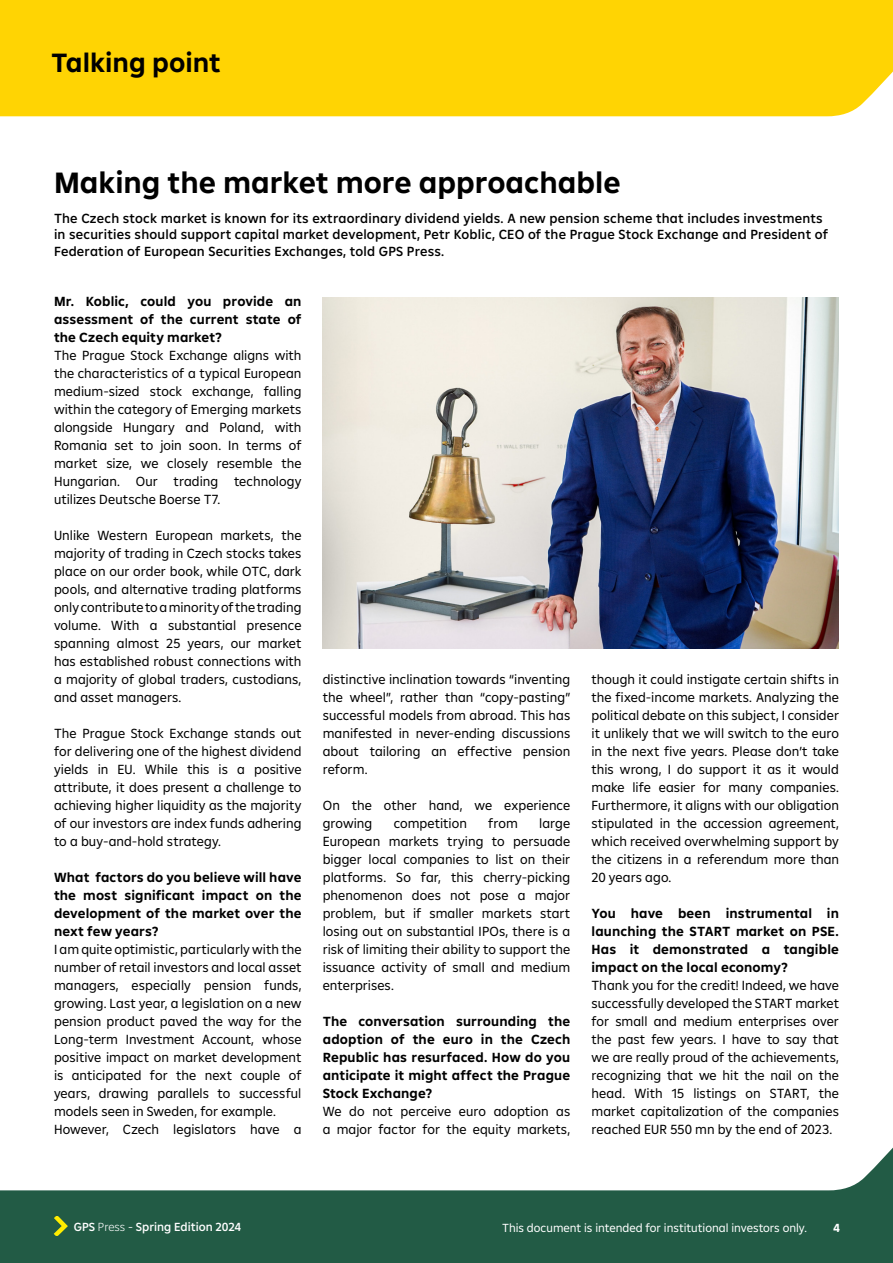
<style>
.page{position:relative;width:893px;height:1263px;background:#fff}
.page>*{position:absolute;margin:0;border:0;box-sizing:border-box;transform-origin:0 0}
.t1{font:700 30px "Amalia";color:#000}
.t2{font:700 27px "Amalia";color:#000}
.t3{font:13.5px/18px "Amalia";letter-spacing:.005em;color:#000;text-align:justify}
.t4{font:700 13.5px/18px "Amalia";letter-spacing:.01em;color:#000;text-align:justify}
.t5{font:500 13.5px/16.5px "Amalia";letter-spacing:.015em;color:#000}
.t6{font:12px "Amalia";color:#fff}
.t7{font:500 12px "Amalia";color:#fff}
.t8{font:700 12px "Amalia";color:#fff}
.s1{font-weight:300}
.s2{font-weight:400}
</style>
<div class="page">
<svg style="left:0;top:1147px;width:893px;height:116px;fill:#225b45"></svg>
<svg style="left:54px;top:1216px;width:14px;height:20px"></svg>
<div style="left:0;top:0;width:893px;height:116px;background:#ffd403"></div>
<img style="left:323px;top:297px;width:516px;height:351px">
<h2 class="t2" style="left:51px;top:44px;width:171px">Talking point</h2>
<h1 class="t1" style="left:54px;top:163px;width:568px">Making the market more approachable</h1>
<p class="t5" style="left:54px;top:209px;width:776px">The Czech stock market is known for its extraordinary dividend yields. A new pension scheme that includes investments in securities should support capital market development, Petr Koblic, CEO of the Prague Stock Exchange and President of<br>Federation of European Securities Exchanges, told GPS Press.</p>
<p class="t4" style="left:54px;top:292px;width:249px">Mr. Koblic, could you provide an assessment of the current state of the Czech equity market?</p>
<p class="t3" style="left:54px;top:346px;width:249px">The Prague Stock Exchange aligns with the characteristics of a typical European medium-sized stock exchange, falling within the category of Emerging markets alongside Hungary and Poland, with Romania set to join soon. In terms of market size, we closely resemble the Hungarian. Our trading technology utilizes Deutsche Boerse T7.</p>
<p class="t3" style="left:54px;top:526px;width:249px">Unlike Western European markets, the majority of trading in Czech stocks takes place on our order book, while OTC, dark pools, and alternative trading platforms only contribute to a minority of the trading volume. With a substantial presence spanning almost 25 years, our market has established robust connections with a majority of global traders, custodians, and asset managers.</p>
<p class="t3" style="left:54px;top:724px;width:249px">The Prague Stock Exchange stands out for delivering one of the highest dividend yields in EU. While this is a positive attribute, it does present a challenge to achieving higher liquidity as the majority of our investors are index funds adhering to a buy-and-hold strategy.</p>
<p class="t4" style="left:54px;top:868px;width:249px">What factors do you believe will have the most significant impact on the development of the market over the next few years?</p>
<p class="t3" style="left:54px;top:940px;width:249px;text-align:left">I am quite optimistic, particularly with the number of retail investors and local asset managers, especially pension funds, growing. Last year, a legislation on a new pension product paved the way for the Long-term Investment Account, whose positive impact on market development is anticipated for the next couple of years, drawing parallels to successful models seen in Sweden, for example.<br>However, Czech legislators have a</p>
<p class="t3" style="left:323px;top:670px;width:249px">distinctive inclination towards “inventing the wheel”, rather than “copy-pasting” successful models from abroad. This has manifested in never-ending discussions about tailoring an effective pension reform.</p>
<p class="t3" style="left:323px;top:796px;width:249px">On the other hand, we experience growing</p>
<p class="t3" style="left:394px;top:814px;width:75px">competition</p>
<p class="t3" style="left:488px;top:814px;width:31px">from</p>
<p class="t3" style="left:323px;top:814px;width:249px;text-indent:216px">large European markets trying to persuade bigger local companies to list on their platforms. So far, this cherry-picking phenomenon does not pose a major problem, but if smaller markets start losing out on substantial IPOs, there is a risk of limiting their ability to support the issuance activity of small and medium enterprises.</p>
<p class="t4" style="left:323px;top:1012px;width:249px">The conversation surrounding the adoption of the euro in the Czech Republic has resurfaced. How do you anticipate it might affect the Prague Stock Exchange?</p>
<p class="t3" style="left:323px;top:1101px;width:249px">We do not perceive euro adoption as a major factor for the equity markets,</p>
<p class="t3" style="left:591px;top:669px;width:249px">though it could instigate certain shifts in the fixed-income markets. Analyzing the political debate on this subject, I consider it unlikely that we will switch to the euro in the next five years. Please don’t take this wrong, I do support it as it would make life easier for many companies.<br>Furthermore, it aligns with our obligation stipulated in the accession agreement, which received overwhelming support by the citizens in a referendum more than 20 years ago.</p>
<p class="t4" style="left:591px;top:904px;width:249px">You have been instrumental in launching the START market on PSE.<br>Has it demonstrated a tangible impact on the local economy?</p>
<p class="t3" style="left:591px;top:975px;width:249px">Thank you for the credit! Indeed, we have successfully developed the START market for small and medium enterprises over the past few years. I have to say that we are really proud of the achievements, recognizing that we hit the nail on the head. With 15 listings on START, the market capitalization of the companies reached EUR 550 mn by the end of 2023.</p>
<p class="t7" style="left:74px;top:1218px;width:169px">GPS <span class="s1">Press</span> <span class="s2">-</span> Spring Edition 2024</p>
<p class="t6" style="left:502px;top:1220px;width:306px">This document is intended for institutional investors only.</p>
<p class="t8" style="left:833px;top:1219px;width:8px">4</p>
</div>
